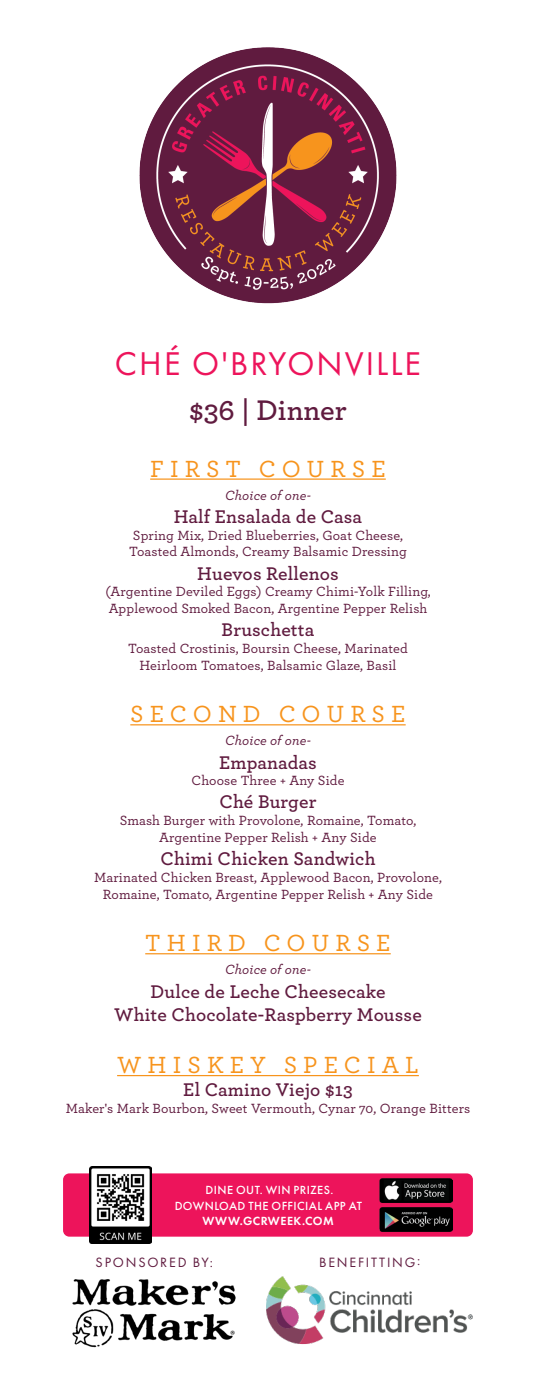
<style>
.page{position:relative;width:536px;height:1386px;background:#fff}
.page>*{position:absolute;margin:0;border:0;box-sizing:border-box;transform-origin:0 0}
.Music_Listings_Body{font:34.12px "Futura PT";letter-spacing:.06em;color:#ed145b}
.t1{font:600 29.75px "Archer";color:#601b3f}
.t2{font:500 24.5px "Archer";letter-spacing:.25em;color:#f7941d}
.t3{font:600 19.25px "Archer";letter-spacing:.01em;color:#601b3f}
.t4{font:500 14px/16.8px "Archer";letter-spacing:.01em;color:#601b3f;text-align:center}
.t5{font:italic 500 14px "Archer";letter-spacing:.01em;color:#601b3f}
.t6{font:14px "Futura PT";letter-spacing:.13em;color:#601b3f}
.Music_Listings_Body-2{font:500 12.25px/15.8px "Futura PT";letter-spacing:.035em;color:#fff;text-align:center}
.s1{font-weight:600}
</style>
<div class="page">
<hr style="left:150px;top:479px;width:235px;height:1px;background:#f7941d">
<hr style="left:130px;top:724px;width:275px;height:1px;background:#f7941d">
<hr style="left:145px;top:953px;width:245px;height:1px;background:#f7941d">
<hr style="left:117px;top:1075px;width:301px;height:1px;background:#f7941d">
<img style="left:139px;top:47px;width:258px;height:257px">
<img style="left:266px;top:1276px;width:206px;height:69px">
<img style="left:72px;top:1279px;width:164px;height:69px">
<div style="left:63px;top:1173px;width:409px;height:64px;background:#ed145b;border-radius:6px"></div>
<img style="left:379px;top:1208px;width:73px;height:23px">
<img style="left:379px;top:1179px;width:73px;height:24px">
<img style="left:89px;top:1167px;width:62px;height:76px">
<p class="Music_Listings_Body" style="left:115px;top:343px;width:307px">CHÉ O'BRYONVILLE</p>
<p class="t1" style="left:189px;top:388px;width:159px">$36 | Dinner</p>
<p class="t2" style="left:150px;top:451px;width:237px">FIRST COURSE</p>
<p class="t5" style="left:225px;top:485px;width:87px">Choice of one-</p>
<p class="t3" style="left:174px;top:502px;width:190px">Half Ensalada de Casa</p>
<p class="t4" style="left:129px;top:526px;width:279px;text-align:left">Spring Mix, Dried Blueberries, Goat Cheese,<br>Toasted Almonds, Creamy Balsamic Dressing</p>
<p class="t3" style="left:197px;top:559px;width:143px">Huevos Rellenos</p>
<p class="t4" style="left:105px;top:583px;width:326px;text-align:left">(Argentine Deviled Eggs) Creamy Chimi-Yolk Filling,<br>Applewood Smoked Bacon, Argentine Pepper Relish</p>
<p class="t3" style="left:221px;top:615px;width:94px">Bruschetta</p>
<p class="t4" style="left:128px;top:639px;width:281px">Toasted Crostinis, Boursin Cheese, Marinated<br>Heirloom Tomatoes, Balsamic Glaze, Basil</p>
<p class="t2" style="left:130px;top:697px;width:277px">SECOND COURSE</p>
<p class="t5" style="left:225px;top:731px;width:87px">Choice of one-</p>
<p class="t3" style="left:219px;top:748px;width:99px">Empanadas</p>
<p class="t4" style="left:191px;top:772px;width:155px">Choose Three + Any Side</p>
<p class="t3" style="left:219px;top:788px;width:99px">Ché Burger</p>
<p class="t4" style="left:120px;top:811px;width:298px">Smash Burger with Provolone, Romaine, Tomato,<br>Argentine Pepper Relish + Any Side</p>
<p class="t3" style="left:160px;top:844px;width:217px">Chimi Chicken Sandwich</p>
<p class="t4" style="left:94px;top:868px;width:349px">Marinated Chicken Breast, Applewood Bacon, Provolone,<br>Romaine, Tomato, Argentine Pepper Relish + Any Side</p>
<p class="t2" style="left:145px;top:926px;width:247px">THIRD COURSE</p>
<p class="t5" style="left:225px;top:959px;width:87px">Choice of one-</p>
<p class="t3" style="left:150px;top:977px;width:236px">Dulce de Leche Cheesecake</p>
<p class="t3" style="left:114px;top:1000px;width:309px">White Chocolate-Raspberry Mousse</p>
<p class="t2" style="left:117px;top:1047px;width:303px">WHISKEY SPECIAL</p>
<p class="t3" style="left:183px;top:1075px;width:171px">El Camino Viejo $13</p>
<p class="t4" style="left:66px;top:1099px;width:406px">Maker's Mark Bourbon, Sweet Vermouth, Cynar 70, Orange Bitters</p>
<p class="Music_Listings_Body-2" style="left:175px;top:1182px;width:189px">DINE OUT. WIN PRIZES.<br>DOWNLOAD THE OFFICIAL APP AT<br><span class="s1">WWW.GCRWEEK.COM</span></p>
<p class="t6" style="left:96px;top:1254px;width:119px">SPONSORED BY:</p>
<p class="t6" style="left:319px;top:1254px;width:103px">BENEFITTING:</p>
</div>
